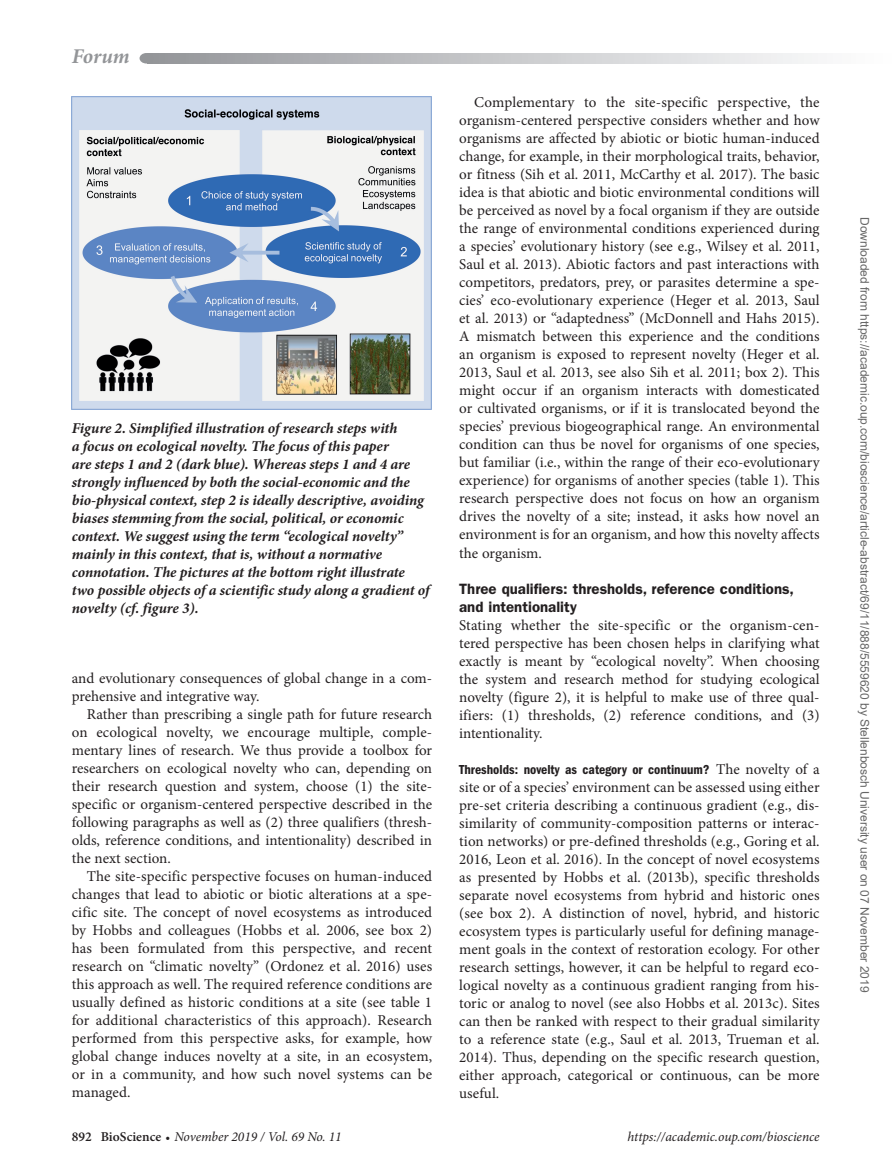
<style>
.page{position:relative;width:894px;height:1174px;background:#fff}
.page>*{position:absolute;margin:0;border:0;box-sizing:border-box;transform-origin:0 0}
.t1{font:italic 700 21px "Minion Pro";letter-spacing:-.005em;color:#939598}
.Para{font:15px/18px "Minion Pro";color:#231f20;text-align:justify}
.FigCaption{font:italic 700 15px/18px "Minion Pro";letter-spacing:-.005em;color:#231f20}
.ParaFL{font:15px/18px "Minion Pro";color:#231f20;text-align:justify}
.t2{font:600 15px/18px "ITC Franklin Gothic Std";color:#231f20}
.t3{font:italic 13.5px "Minion Pro";letter-spacing:-.005em;color:#231f20}
.t4{font:13.5px "ITC Franklin Gothic Std Dm Cd";color:#231f20}
.t5{font:12px "Arial";color:#666}
.s1{font-family:"Minion Pro";font-size:15px}
.s2{font-weight:600;font-style:normal}
.s3{font-weight:600;font-style:normal;font-size:12px}
</style>
<div class="page">
<svg style="left:149px;top:53px;width:663px;height:11px;background:#c5c6c8"></svg>
<div style="left:139px;top:53px;width:14px;height:11px;background:#939598;border-radius:50%"></div>
<img style="left:72px;top:96px;width:360px;height:313px">
<h1 class="t1" style="left:72px;top:41px;width:59px">Forum</h1>
<p class="FigCaption" style="left:72px;top:419px;width:359px">Figure 2. Simplified illustration of research steps with<br>a focus on ecological novelty. The focus of this paper<br>are steps 1 and 2 (dark blue). Whereas steps 1 and 4 are strongly influenced by both the social-economic and the bio-physical context, step 2 is ideally descriptive, avoiding biases stemming from the social, political, or economic context. We suggest using the term “ecological novelty” mainly in this context, that is, without a normative connotation. The pictures at the bottom right illustrate two possible objects of a scientific study along a gradient of novelty (cf. figure 3).</p>
<p class="Para" style="left:72px;top:669px;width:362px">and evolutionary consequences of global change in a com&shy;prehensive and integrative way.</p>
<p class="Para" style="left:72px;top:705px;width:362px;text-indent:15px">Rather than prescribing a single path for future research on ecological novelty, we encourage multiple, comple&shy;mentary lines of research. We thus provide a toolbox for researchers on ecological novelty who can, depending on their research question and system, choose (1) the site&shy;specific or organism-centered perspective described in the following paragraphs as well as (2) three qualifiers (thresh&shy;olds, reference conditions, and intentionality) described in the next section.</p>
<p class="Para" style="left:72px;top:867px;width:362px;text-indent:15px">The site-specific perspective focuses on human-induced changes that lead to abiotic or biotic alterations at a spe&shy;cific site. The concept of novel ecosystems as introduced by Hobbs and colleagues (Hobbs et al. 2006, see box 2) has been formulated from this perspective, and recent research on “climatic novelty” (Ordonez et al. 2016) uses this approach as well. The required reference conditions are usually defined as historic conditions at a site (see table 1 for additional characteristics of this approach). Research performed from this perspective asks, for example, how global change induces novelty at a site, in an ecosystem, or in a community, and how such novel systems can be managed.</p>
<p class="Para" style="left:459px;top:94px;width:362px;text-indent:15px">Complementary to the site-specific perspective, the organism-centered perspective considers whether and how organisms are affected by abiotic or biotic human-induced change, for example, in their morphological traits, behavior, or fitness (Sih et al. 2011, McCarthy et al. 2017). The basic idea is that abiotic and biotic environmental conditions will be perceived as novel by a focal organism if they are outside the range of environmental conditions experienced during a species’ evolutionary history (see e.g., Wilsey et al. 2011, Saul et al. 2013). Abiotic factors and past interactions with competitors, predators, prey, or parasites determine a spe&shy;cies’ eco-evolutionary experience (Heger et al. 2013, Saul et al. 2013) or “adaptedness” (McDonnell and Hahs 2015).<br>A mismatch between this experience and the conditions an organism is exposed to represent novelty (Heger et al.<br>2013, Saul et al. 2013, see also Sih et al. 2011; box 2). This might occur if an organism interacts with domesticated or cultivated organisms, or if it is translocated beyond the species’ previous biogeographical range. An environmental condition can thus be novel for organisms of one species, but familiar (i.e., within the range of their eco-evolutionary experience) for organisms of another species (table 1). This research perspective does not focus on how an organism drives the novelty of a site; instead, it asks how novel an environment is for an organism, and how this novelty affects the organism.</p>
<h1 class="t2" style="left:459px;top:579px;width:336px">Three qualifiers: thresholds, reference conditions, and intentionality</h1>
<p class="ParaFL" style="left:459px;top:616px;width:362px">Stating whether the site-specific or the organism-cen&shy;tered perspective has been chosen helps in clarifying what exactly is meant by “ecological novelty”. When choosing the system and research method for studying ecological novelty (figure 2), it is helpful to make use of three qual&shy;ifiers: (1) thresholds, (2) reference conditions, and (3) intentionality.</p>
<h2 class="t4" style="left:459px;top:761px;width:361px">Thresholds: novelty as category or continuum? <span class="s1">The novelty of a</span></h2>
<h2 class="Para" style="left:459px;top:778px;width:362px">site or of a species’ environment can be assessed using either pre-set criteria describing a continuous gradient (e.g., dis&shy;similarity of community-composition patterns or interac&shy;tion networks) or pre-defined thresholds (e.g., Goring et al.<br>2016, Leon et al. 2016). In the concept of novel ecosystems as presented by Hobbs et al. (2013b), specific thresholds separate novel ecosystems from hybrid and historic ones (see box 2). A distinction of novel, hybrid, and historic ecosystem types is particularly useful for defining manage&shy;ment goals in the context of restoration ecology. For other research settings, however, it can be helpful to regard eco&shy;logical novelty as a continuous gradient ranging from his&shy;toric or analog to novel (see also Hobbs et al. 2013c). Sites can then be ranked with respect to their gradual similarity to a reference state (e.g., Saul et al. 2013, Trueman et al.<br>2014). Thus, depending on the specific research question, either approach, categorical or continuous, can be more useful.</h2>
<p class="t3" style="left:72px;top:1127px;width:271px"><span class="s2">892 BioScience</span> <span class="s3">•</span> November 2019 / Vol. 69 No. 11</p>
<p class="t3" style="left:627px;top:1127px;width:193px">https://academic.oup.com/bioscience</p>
<p class="t5" style="left:868px;top:217px;width:777px;rotate:90deg">Downloaded from https://academic.oup.com/bioscience/article-abstract/69/11/888/5559620 by Stellenbosch University user on 07 November 2019</p>
</div>
